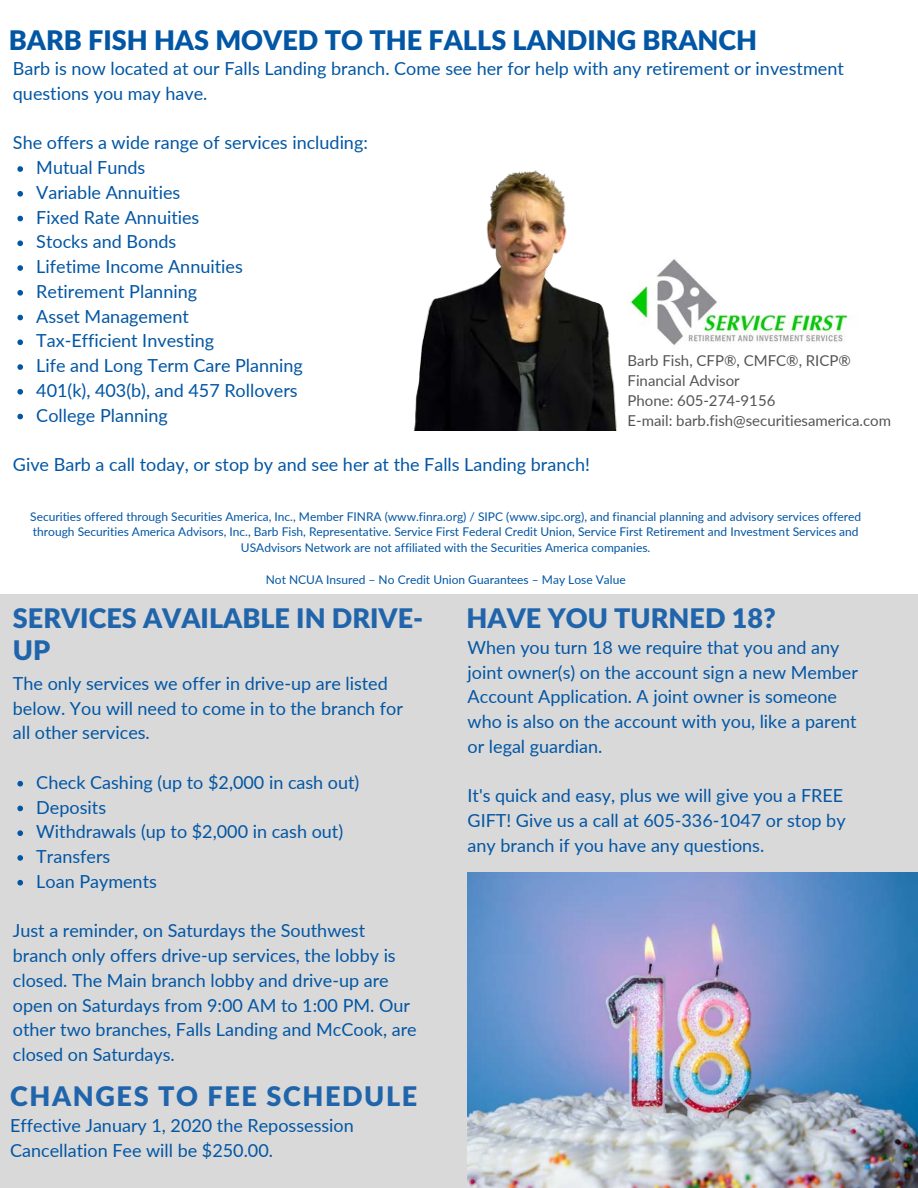
<style>
.page{position:relative;width:918px;height:1188px;background:#fff}
.page>*{position:absolute;margin:0;border:0;box-sizing:border-box;transform-origin:0 0}
.t1{font:900 27px/31.5px "Lato Latin";color:#2065ab}
.t2{font:900 27px "Lato Latin";color:#0256a4}
.t3{font:900 27px "Lato Latin";letter-spacing:.06em;color:#2065ab}
.t4{font:18px/24.8px "Lato";color:#0256a4}
.t5{font:15px/20.2px "Lato";color:#545454}
.t6{font:12px/15.8px "Lato";color:#0256a4;text-align:center}
</style>
<div class="page">
<div style="left:0;top:595px;width:918px;height:593px;background:#d9d9d9"></div>
<svg style="left:17px;top:166px;width:6px;height:6px"></svg>
<svg style="left:17px;top:191px;width:6px;height:6px"></svg>
<svg style="left:17px;top:216px;width:6px;height:5px"></svg>
<svg style="left:17px;top:240px;width:6px;height:6px"></svg>
<svg style="left:17px;top:265px;width:6px;height:6px"></svg>
<svg style="left:17px;top:290px;width:6px;height:6px"></svg>
<svg style="left:17px;top:315px;width:6px;height:5px"></svg>
<svg style="left:17px;top:339px;width:6px;height:6px"></svg>
<svg style="left:17px;top:364px;width:6px;height:6px"></svg>
<svg style="left:17px;top:389px;width:6px;height:6px"></svg>
<svg style="left:17px;top:414px;width:6px;height:5px"></svg>
<img style="left:414px;top:170px;width:214px;height:260px">
<img style="left:629px;top:259px;width:219px;height:87px">
<img style="left:468px;top:872px;width:450px;height:315px">
<svg style="left:17px;top:781px;width:6px;height:6px"></svg>
<svg style="left:17px;top:806px;width:6px;height:5px"></svg>
<svg style="left:17px;top:830px;width:6px;height:6px"></svg>
<svg style="left:17px;top:855px;width:6px;height:6px"></svg>
<svg style="left:17px;top:880px;width:6px;height:6px"></svg>
<h1 class="t2" style="left:9px;top:23px;width:750px">BARB FISH HAS MOVED TO THE FALLS LANDING BRANCH</h1>
<p class="t4" style="left:13px;top:55px;width:832px">Barb is now located at our Falls Landing branch. Come see her for help with any retirement or investment questions you may have.</p>
<p class="t4" style="left:13px;top:130px;width:356px">She offers a wide range of services including:</p>
<p class="t4" style="left:36px;top:154px;width:268px">Mutual Funds<br>Variable Annuities<br>Fixed Rate Annuities<br>Stocks and Bonds<br>Lifetime Income Annuities<br>Retirement Planning<br>Asset Management<br>Tax-Efficient Investing<br>Life and Long Term Care Planning<br>401(k), 403(b), and 457 Rollovers<br>College Planning</p>
<p class="t5" style="left:628px;top:350px;width:265px">Barb Fish, CFP®, CMFC®, RICP®<br>Financial Advisor<br>Phone: 605-274-9156<br>E-mail: barb.fish@securitiesamerica.com</p>
<p class="t4" style="left:13px;top:451px;width:579px">Give Barb a call today, or stop by and see her at the Falls Landing branch!</p>
<p class="t6" style="left:30px;top:508px;width:833px">Securities offered through Securities America, Inc., Member FINRA (www.finra.org) / SIPC (www.sipc.org), and financial planning and advisory services offered through Securities America Advisors, Inc., Barb Fish, Representative. Service First Federal Credit Union, Service First Retirement and Investment Services and<br>USAdvisors Network are not affiliated with the Securities America companies.</p>
<p class="t6" style="left:266px;top:571px;width:362px">Not NCUA Insured – No Credit Union Guarantees – May Lose Value</p>
<h1 class="t1" style="left:13px;top:602px;width:412px">SERVICES AVAILABLE IN DRIVE-<br>UP</h1>
<p class="t4" style="left:13px;top:670px;width:392px">The only services we offer in drive-up are listed below. You will need to come in to the branch for all other services.</p>
<p class="t4" style="left:36px;top:769px;width:325px">Check Cashing (up to $2,000 in cash out)<br>Deposits<br>Withdrawals (up to $2,000 in cash out)<br>Transfers<br>Loan Payments</p>
<p class="t4" style="left:13px;top:918px;width:405px">Just a reminder, on Saturdays the Southwest branch only offers drive-up services, the lobby is closed. The Main branch lobby and drive-up are open on Saturdays from 9:00 AM to 1:00 PM. Our other two branches, Falls Landing and McCook, are closed on Saturdays.</p>
<h1 class="t3" style="left:10px;top:1080px;width:409px">CHANGES TO FEE SCHEDULE</h1>
<p class="t4" style="left:10px;top:1112px;width:345px">Effective January 1, 2020 the Repossession<br>Cancellation Fee will be $250.00.</p>
<h1 class="t1" style="left:467px;top:602px;width:311px">HAVE YOU TURNED 18?</h1>
<p class="t4" style="left:468px;top:634px;width:392px">When you turn 18 we require that you and any joint owner(s) on the account sign a new Member Account Application. A joint owner is someone who is also on the account with you, like a parent or legal guardian.</p>
<p class="t4" style="left:468px;top:783px;width:380px">It's quick and easy, plus we will give you a FREE<br>GIFT! Give us a call at 605-336-1047 or stop by any branch if you have any questions.</p>
</div>
